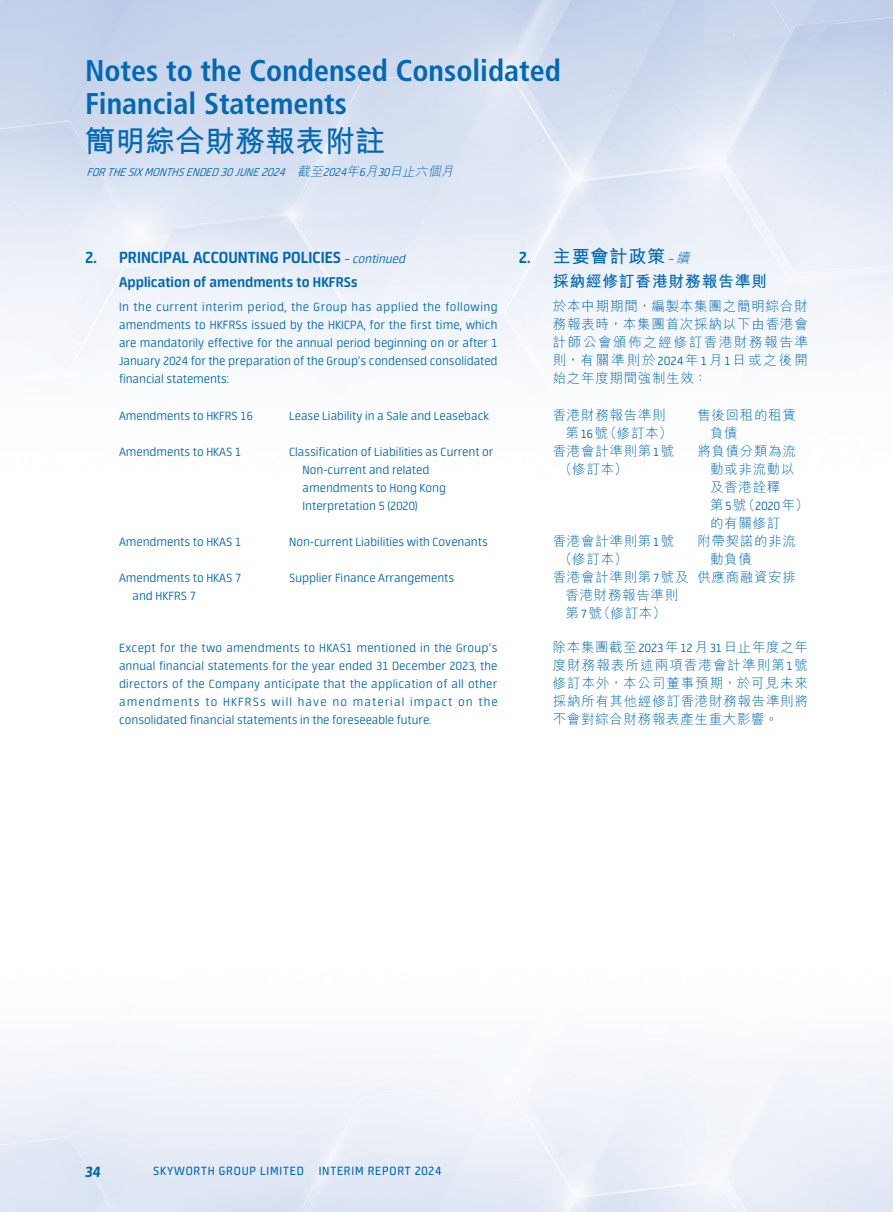
<style>
.page{position:relative;width:893px;height:1212px;background:#fff}
.page>*{position:absolute;margin:0;border:0;box-sizing:border-box;transform-origin:0 0}
.t1{font:700 condensed 30px "Frutiger LT Std";color:#0168b3}
.t2{font:700 30px "M Hei HK";color:#0168b3}
._01_H1{font:700 18px "Neuron";color:#0168b3}
._01_H1-2{font:700 18px "M Hei HK";letter-spacing:.05em;color:#0168b3}
.t3{font:italic 800 16.5px "Neuron";color:#0168b3}
._02_H2{font:700 15.75px "Neuron";color:#0168b3}
._02_H2-2{font:700 15.75px "M Hei HK";letter-spacing:.05em;color:#0168b3}
._00_txt{font:300 13.5px/18px "Neuron";color:#0168b3;text-align:justify}
._50_Table_txt{font:300 13.5px/18px "Neuron";color:#0168b3}
._00_txt-2{font:300 13.5px/18px "M Hei HK";letter-spacing:.055em;color:#0168b3;text-align:justify}
._50_Table_txt-2{font:300 13.5px/18px "M Hei HK";letter-spacing:.05em;color:#0168b3}
.t4{font:13.5px "Neuron";letter-spacing:.06em;color:#0168b3}
.t5{font:italic 300 12.75px "Neuron";color:#0168b3}
.s1{font-family:"M Hei HK"}
.s2{font-style:inherit}
.s3{font-weight:300;font-style:italic;font-size:13.5px}
.s4{font-family:"Neuron"}
.s5{font-family:"Neuron";font-weight:300;font-style:italic;font-size:13.5px}
</style>
<div class="page">
<p class="t1" style="left:85px;top:52px;width:477px">Notes to the Condensed Consolidated</p>
<p class="t1" style="left:85px;top:85px;width:263px">Financial Statements</p>
<p class="t2" style="left:85px;top:119px;width:301px">簡明綜合財務報表附註</p>
<p class="t5" style="left:87px;top:165px;width:371px">FOR THE SIX MONTHS ENDED 30 JUNE 2024 <span class="s1">截至</span><span class="s2">2024</span><span class="s1">年</span><span class="s2">6</span><span class="s1">月</span><span class="s2">30</span><span class="s1">日止六個月</span></p>
<p class="_01_H1" style="left:85px;top:247px;width:325px">2. PRINCIPAL ACCOUNTING POLICIES <span class="s3">–continued</span></p>
<p class="_02_H2" style="left:119px;top:273px;width:240px">Application of amendments to HKFRSs</p>
<p class="_00_txt" style="left:119px;top:298px;width:380px">In the current interim period, the Group has applied the following amendments to HKFRSs issued by the HKICPA, for the first time, which are mandatorily effective for the annual period beginning on or after 1<br>January 2024 for the preparation of the Group’s condensed consolidated financial statements:</p>
<p class="_50_Table_txt" style="left:119px;top:406px;width:135px">Amendments to HKFRS 16</p>
<p class="_50_Table_txt" style="left:289px;top:406px;width:201px">Lease Liability in a Sale and Leaseback</p>
<p class="_50_Table_txt" style="left:119px;top:442px;width:124px">Amendments to HKAS 1</p>
<p class="_50_Table_txt" style="left:303px;top:442px;width:192px;text-indent:-14px">Classification of Liabilities as Current or<br>Non-current and related amendments to Hong Kong<br>Interpretation 5 (2020)</p>
<p class="_50_Table_txt" style="left:119px;top:532px;width:124px">Amendments to HKAS 1</p>
<p class="_50_Table_txt" style="left:289px;top:532px;width:200px">Non-current Liabilities with Covenants</p>
<p class="_50_Table_txt" style="left:133px;top:568px;width:110px;text-indent:-14px">Amendments to HKAS 7 and HKFRS 7</p>
<p class="_50_Table_txt" style="left:289px;top:568px;width:167px">Supplier Finance Arrangements</p>
<p class="_00_txt" style="left:119px;top:639px;width:380px">Except for the two amendments to HKAS1 mentioned in the Group’s annual financial statements for the year ended 31 December 2023, the directors of the Company anticipate that the application of all other amendments to HKFRSs will have no material impact on the consolidated financial statements in the foreseeable future.</p>
<p class="_01_H1-2" style="left:519px;top:243px;width:175px"><span class="s4">2.</span> 主要會計政策<span class="s5">–</span><span class="s3">續</span></p>
<p class="_02_H2-2" style="left:553px;top:270px;width:216px">採納經修訂香港財務報告準則</p>
<p class="_00_txt-2" style="left:553px;top:297px;width:257px">於本中期期間，編製本集團之簡明綜合財務報表時，本集團首次採納以下由香港會計師公會頒佈之經修訂香港財務報告準則，有關準則於<span class="s4">2024</span>年<span class="s4">1</span>月<span class="s4">1</span>日或之後開始之年度期間強制生效：</p>
<p class="_50_Table_txt-2" style="left:565px;top:405px;width:108px;text-indent:-13px">香港財務報告準則第<span class="s4">16</span>號（修訂本）</p>
<p class="_50_Table_txt-2" style="left:710px;top:405px;width:87px;text-indent:-13px">售後回租的租賃負債</p>
<p class="_50_Table_txt-2" style="left:559px;top:441px;width:117px;text-indent:-6px">香港會計準則第<span class="s4">1</span>號（修訂本）</p>
<p class="_50_Table_txt-2" style="left:710px;top:441px;width:100px;text-indent:-13px">將負債分類為流動或非流動以及香港詮釋<br>第<span class="s4">5</span>號（<span class="s4">2020</span>年）的有關修訂</p>
<p class="_50_Table_txt-2" style="left:559px;top:531px;width:117px;text-indent:-6px">香港會計準則第<span class="s4">1</span>號（修訂本）</p>
<p class="_50_Table_txt-2" style="left:710px;top:531px;width:87px;text-indent:-13px">附帶契諾的非流動負債</p>
<p class="_50_Table_txt-2" style="left:565px;top:567px;width:125px;text-indent:-13px">香港會計準則第<span class="s4">7</span>號及香港財務報告準則第<span class="s4">7</span>號（修訂本）</p>
<p class="_50_Table_txt-2" style="left:697px;top:567px;width:100px">供應商融資安排</p>
<p class="_00_txt-2" style="left:553px;top:638px;width:257px">除本集團截至<span class="s4">2023</span>年<span class="s4">12</span>月<span class="s4">31</span>日止年度之年度財務報表所述兩項香港會計準則第<span class="s4">1</span>號修訂本外，本公司董事預期，於可見未來採納所有其他經修訂香港財務報告準則將不會對綜合財務報表產生重大影響。</p>
<p class="t3" style="left:85px;top:1162px;width:17px">34</p>
<p class="t4" style="left:153px;top:1163px;width:290px">SKYWORTH GROUP LIMITED INTERIM REPORT 2024</p>
</div>
